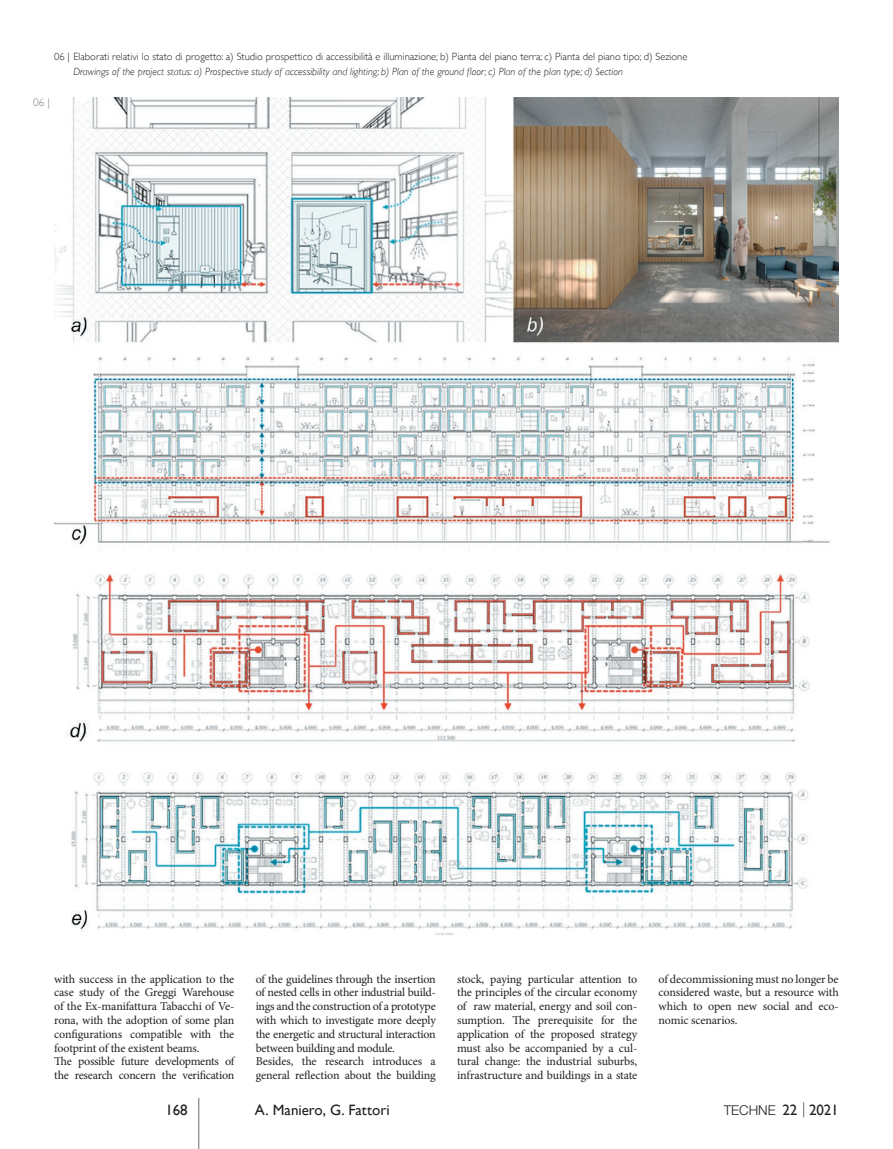
<style>
.page{position:relative;width:893px;height:1149px;background:#fff}
.page>*{position:absolute;margin:0;border:0;box-sizing:border-box;transform-origin:0 0}
.t1{font:15px "Gill Sans";color:#231f20}
.t2{font:300 13.5px "Helvetica Neue LT Std";color:#231f20}
.t3{font:12px/13.8px "Minion Pro";letter-spacing:-.015em;color:#231f20}
.t4{font:300 11.25px "Gill Sans";color:#808285}
.t5{font:300 10.5px "Gill Sans";color:#231f20}
.t6{font:italic 300 10.5px "Gill Sans";color:#231f20}
.s1{font-family:"Gill Sans";font-weight:400;font-size:15px}
</style>
<div class="page">
<svg style="left:803px;top:1102px;width:1px;height:14px"></svg>
<hr style="left:198px;top:1097px;width:1px;height:51px;background:#6c6d70">
<img style="left:54px;top:98px;width:785px;height:837px">
<p class="t5" style="left:54px;top:49px;width:635px">06 | Elaborati relativi lo stato di progetto: a) Studio prospettico di accessibilità e illuminazione; b) Pianta del piano terra; c) Pianta del piano tipo; d) Sezione</p>
<p class="t6" style="left:73px;top:66px;width:551px">Drawings of the project status: a) Prospective study of accessibility and lighting; b) Plan of the ground floor; c) Plan of the plan type; d) Section</p>
<p class="t4" style="left:33px;top:93px;width:18px">06 |</p>
<p class="t3" style="left:54px;top:971px;width:182px">with success in the application to the case study of the Greggi Warehouse of the Ex-manifattura Tabacchi of Ve&shy;rona, with the adoption of some plan configurations compatible with the footprint of the existent beams.<br>The possible future developments of the research concern the verification</p>
<p class="t3" style="left:256px;top:971px;width:182px">of the guidelines through the insertion of nested cells in other industrial build&shy;ings and the construction of a prototype with which to investigate more deeply the energetic and structural interaction between building and module.<br>Besides, the research introduces a general reflection about the building</p>
<p class="t3" style="left:457px;top:971px;width:182px;text-align:justify">stock, paying particular attention to the principles of the circular economy of raw material, energy and soil con&shy;sumption. The prerequisite for the application of the proposed strategy must also be accompanied by a cul&shy;tural change: the industrial suburbs, infrastructure and buildings in a state</p>
<p class="t3" style="left:659px;top:971px;width:182px;text-align:justify">of decommissioning must no longer be considered waste, but a resource with which to open new social and eco&shy;nomic scenarios.</p>
<p class="t1" style="left:166px;top:1100px;width:24px">168</p>
<p class="t1" style="left:255px;top:1100px;width:136px">A. Maniero, G. Fattori</p>
<p class="t2" style="left:724px;top:1101px;width:117px">TECHNE <span class="s1">22 2021</span></p>
</div>
